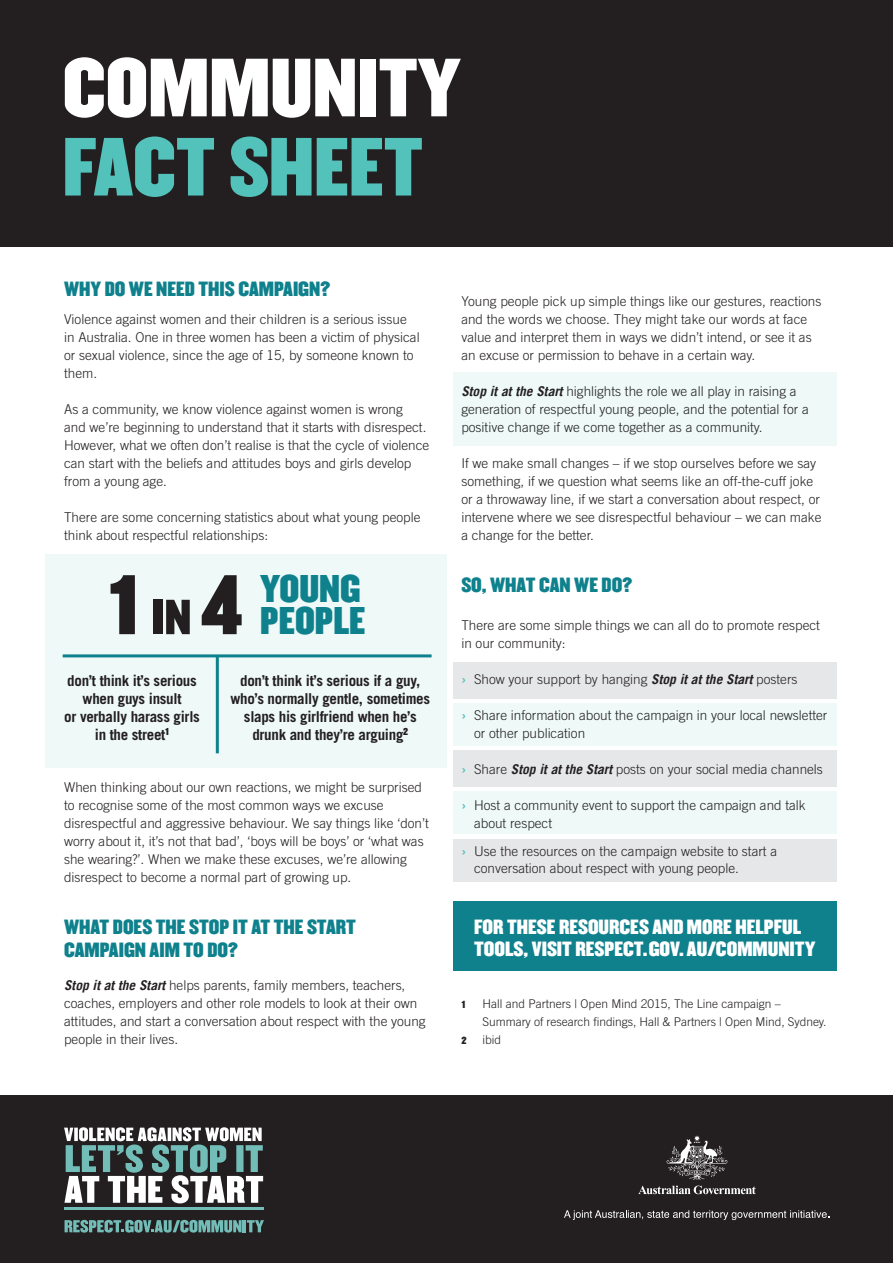
<style>
.page{position:relative;width:893px;height:1263px;background:#fff}
.page>*{position:absolute;margin:0;border:0;box-sizing:border-box;transform-origin:0 0}
.Heading2_-_24_24{font:72px/79.2px "Champion HTF Middleweight";color:#fff}
.Heading3_-_12_15{font:33.75px/32.4px "Champion HTF Middleweight";color:#0e818d}
.Heading3_-_12_15-2{font:18px/22.5px "Champion HTF Middleweight";color:#0e818d}
.Text_-_9_11{font:18px/21.6px "Champion HTF Middleweight";color:#fff}
.Heading2_-_24_24-2{font:700 15px/18px "Trade Gothic";letter-spacing:-.02em;color:#231f20;text-align:center}
.Text_-_9_11-2{font:300 13.5px/18px "Trade Gothic";color:#231f20}
.Text_-_9_11-3{font:300 12px/18px "Trade Gothic";letter-spacing:-.005em;color:#231f20}
.Text_-_9_11-4{font:9px "Champion HTF Middleweight";color:#231f20}
.s1{color:#52c2ba}
.s2{font-family:"Trade Gothic LT";font-weight:700;font-style:italic}
.s3{font-weight:700;color:#4fc1b8}
</style>
<div class="page">
<div style="left:453px;top:703px;width:384px;height:43px;background:#eef9f8"></div>
<div style="left:453px;top:372px;width:384px;height:73px;background:#eef9f8"></div>
<div style="left:453px;top:791px;width:384px;height:43px;background:#eef9f8"></div>
<div style="left:453px;top:839px;width:384px;height:43px;background:#e6e7e9"></div>
<div style="left:453px;top:902px;width:384px;height:69px;background:#0e818d"></div>
<div style="left:45px;top:554px;width:401px;height:214px;background:#eef9f8"></div>
<div style="left:453px;top:662px;width:384px;height:36px;background:#e6e7e9"></div>
<div style="left:453px;top:750px;width:384px;height:37px;background:#e6e7e9"></div>
<div style="left:0;top:0;width:893px;height:247px;background:#231f20"></div>
<svg style="left:111px;top:575px;width:24px;height:59px"></svg>
<div style="left:154px;top:600px;width:9px;height:34px;background:#231f20"></div>
<svg style="left:166px;top:600px;width:24px;height:34px"></svg>
<svg style="left:202px;top:575px;width:40px;height:59px"></svg>
<hr style="left:63px;top:654px;width:369px;height:3px;background:#0e818d">
<hr style="left:216px;top:656px;width:3px;height:97px;background:#0e818d">
<div style="left:0;top:1095px;width:893px;height:168px;background:#231f20"></div>
<svg style="left:638px;top:1135px;width:118px;height:59px"></svg>
<svg style="left:564px;top:1210px;width:265px;height:10px"></svg>
<hr style="left:64px;top:1207px;width:200px;height:2px;background:#73bdb8">
<svg style="left:64px;top:1127px;width:199px;height:76px"></svg>
<svg style="left:65px;top:1220px;width:199px;height:12px"></svg>
<p class="Heading2_-_24_24" style="left:63px;top:52px;width:399px">COMMUNITY<br><span class="s1">FACT SHEET</span></p>
<p class="Heading3_-_12_15-2" style="left:64px;top:279px;width:268px">WHY DO WE NEED THIS CAMPAIGN?</p>
<p class="Text_-_9_11-2" style="left:64px;top:310px;width:357px">Violence against women and their children is a serious issue in Australia. One in three women has been a victim of physical or sexual violence, since the age of 15, by someone known to them.</p>
<p class="Text_-_9_11-2" style="left:64px;top:400px;width:367px">As a community, we know violence against women is wrong<br>and we’re beginning to understand that it starts with disrespect.<br>However, what we often don’t realise is that the cycle of violence can start with the beliefs and attitudes boys and girls develop from a young age.</p>
<p class="Text_-_9_11-2" style="left:64px;top:508px;width:358px">There are some concerning statistics about what young people think about respectful relationships:</p>
<p class="Heading3_-_12_15" style="left:260px;top:574px;width:107px">YOUNG<br>PEOPLE</p>
<p class="Heading2_-_24_24-2" style="left:64px;top:672px;width:137px">don’t think it’s serious when guys insult<br>or verbally harass girls in the street<sup>1</sup></p>
<p class="Heading2_-_24_24-2" style="left:231px;top:672px;width:201px">don’t think it’s serious if a guy, who’s normally gentle, sometimes slaps his girlfriend when he’s drunk and they’re arguing<sup>2</sup></p>
<p class="Text_-_9_11-2" style="left:64px;top:778px;width:366px">When thinking about our own reactions, we might be surprised to recognise some of the most common ways we excuse disrespectful and aggressive behaviour. We say things like ‘don’t worry about it, it’s not that bad’, ‘boys will be boys’ or ‘what was she wearing?’. When we make these excuses, we’re allowing disrespect to become a normal part of growing up.</p>
<p class="Heading3_-_12_15-2" style="left:64px;top:917px;width:293px">WHAT DOES THE STOP IT AT THE START<br>CAMPAIGN AIM TO DO?</p>
<p class="Text_-_9_11-2" style="left:64px;top:976px;width:363px"><span class="s2">Stop it at the Start</span> helps parents, family members, teachers, coaches, employers and other role models to look at their own attitudes, and start a conversation about respect with the young people in their lives.</p>
<p class="Text_-_9_11-2" style="left:461px;top:292px;width:362px">Young people pick up simple things like our gestures, reactions and the words we choose. They might take our words at face value and interpret them in ways we didn’t intend, or see it as an excuse or permission to behave in a certain way.</p>
<p class="Text_-_9_11-2" style="left:461px;top:382px;width:349px"><span class="s2">Stop it at the Start</span> highlights the role we all play in raising a generation of respectful young people, and the potential for a positive change if we come together as a community.</p>
<p class="Text_-_9_11-2" style="left:461px;top:454px;width:362px">If we make small changes – if we stop ourselves before we say something, if we question what seems like an off-the-cuff joke or a throwaway line, if we start a conversation about respect, or intervene where we see disrespectful behaviour – we can make a change for the better.</p>
<p class="Heading3_-_12_15-2" style="left:461px;top:575px;width:172px">SO, WHAT CAN WE DO?</p>
<p class="Text_-_9_11-2" style="left:461px;top:616px;width:360px">There are some simple things we can all do to promote respect in our community:</p>
<p class="Text_-_9_11-2" style="left:461px;top:670px;width:338px"><span class="s3">›</span> Show your support by hanging <span class="s2">Stop it at the Start</span> posters</p>
<p class="Text_-_9_11-2" style="left:474px;top:706px;width:355px;text-indent:-13px"><span class="s3">›</span> Share information about the campaign in your local newsletter or other publication</p>
<p class="Text_-_9_11-2" style="left:461px;top:760px;width:363px"><span class="s3">›</span> Share <span class="s2">Stop it at the Start</span> posts on your social media channels</p>
<p class="Text_-_9_11-2" style="left:474px;top:796px;width:333px;text-indent:-13px"><span class="s3">›</span> Host a community event to support the campaign and talk about respect</p>
<p class="Text_-_9_11-2" style="left:474px;top:843px;width:305px;line-height:16.5px;text-indent:-13px"><span class="s3">›</span> Use the resources on the campaign website to start a conversation about respect with young people.</p>
<p class="Text_-_9_11" style="left:474px;top:917px;width:343px">FOR THESE RESOURCES AND MORE HELPFUL<br>TOOLS, VISIT RESPECT.GOV. AU/COMMUNITY</p>
<p class="Text_-_9_11-4" style="left:461px;top:998px;width:6px">1</p>
<p class="Text_-_9_11-3" style="left:483px;top:995px;width:345px">Hall and Partners | Open Mind 2015, The Line campaign –<br>Summary of research findings, Hall &amp; Partners | Open Mind, Sydney.</p>
<p class="Text_-_9_11-4" style="left:461px;top:1034px;width:7px">2</p>
<p class="Text_-_9_11-3" style="left:483px;top:1031px;width:20px">ibid</p>
</div>
